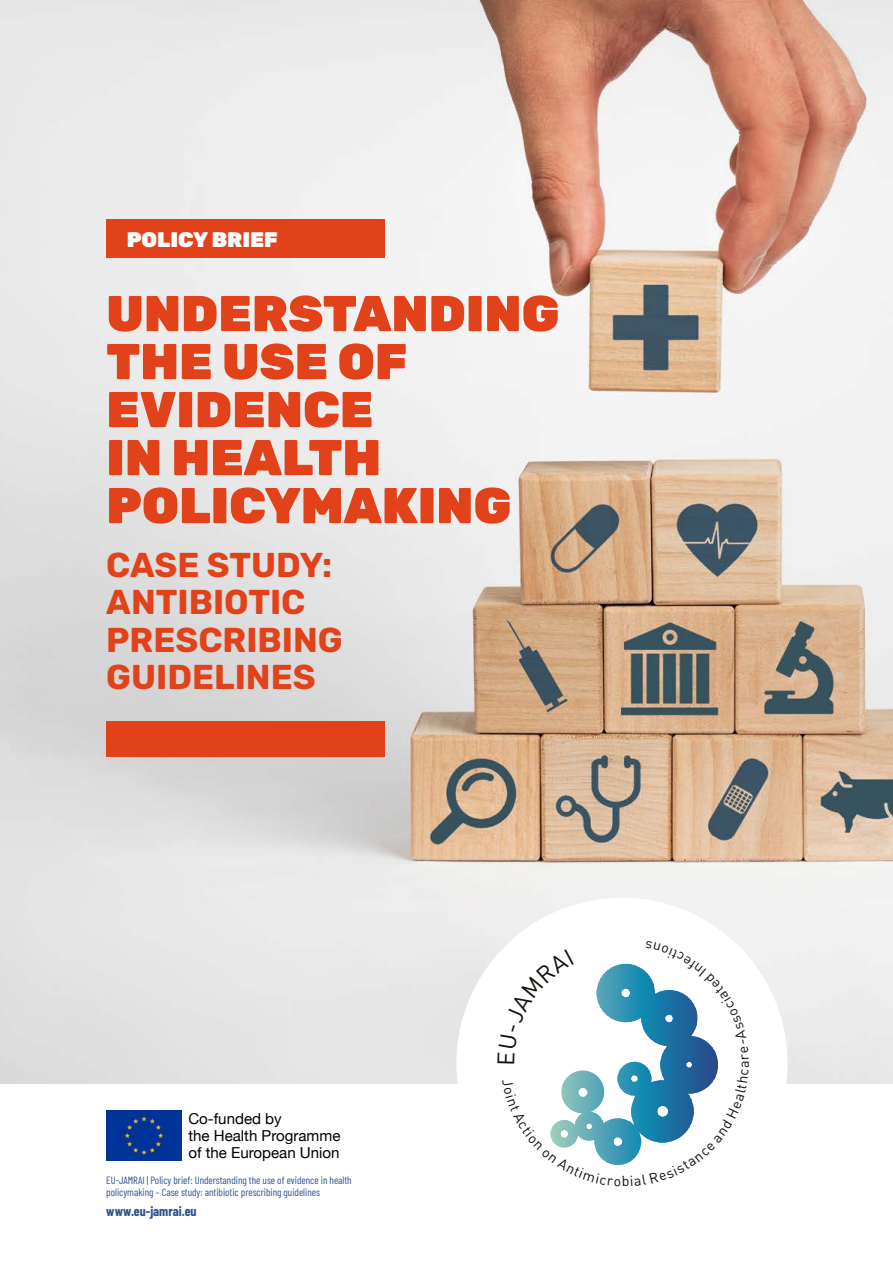
<style>
.page{position:relative;width:893px;height:1263px;background:#fff}
.page>*{position:absolute;margin:0;border:0;box-sizing:border-box;transform-origin:0 0}
.t1{font:900 50.25px/48px "Rubik";color:#e1421a}
.t2{font:700 34.5px/37.5px "Rubik";color:#e1421a}
.t3{font:900 21.15px "Rubik";color:#fff}
.t4{font:15.15px "Helvetica Neue";color:#000}
.t5{font:700 13.5px "Barlow Condensed";color:#2e548c}
.t6{font:10.5px/12px "Barlow Condensed";color:#2e548c}
</style>
<div class="page">
<img style="left:0;top:0;width:893px;height:1084px">
<div style="left:106px;top:722px;width:279px;height:35px;background:#e1421a"></div>
<div style="left:106px;top:219px;width:279px;height:39px;background:#e1421a"></div>
<div style="left:456px;top:898px;width:331px;height:331px;background:#fff;border-radius:50%"></div>
<img style="left:106px;top:1111px;width:75px;height:50px">
<svg style="left:498px;top:940px;width:251px;height:225px"></svg>
<p class="t3" style="left:127px;top:227px;width:153px">POLICY BRIEF</p>
<p class="t1" style="left:106px;top:291px;width:455px">UNDERSTANDING<br>THE USE OF<br>EVIDENCE<br>IN HEALTH<br>POLICYMAKING</p>
<p class="t2" style="left:106px;top:547px;width:227px">CASE STUDY:</p>
<p class="t2" style="left:106px;top:584px;width:238px">ANTIBIOTIC<br>PRESCRIBING<br>GUIDELINES</p>
<p class="t4" style="left:188px;top:1108px;width:95px">Co-funded by</p>
<p class="t4" style="left:188px;top:1125px;width:154px">the Health Programme</p>
<p class="t4" style="left:188px;top:1142px;width:153px">of the European Union</p>
<p class="t6" style="left:106px;top:1174px;width:247px">EU-JAMRAI | Policy brief: Understanding the use of evidence in health policymaking – Case study: antibiotic prescribing guidelines</p>
<p class="t5" style="left:106px;top:1201px;width:92px">www.eu-jamrai.eu</p>
</div>
